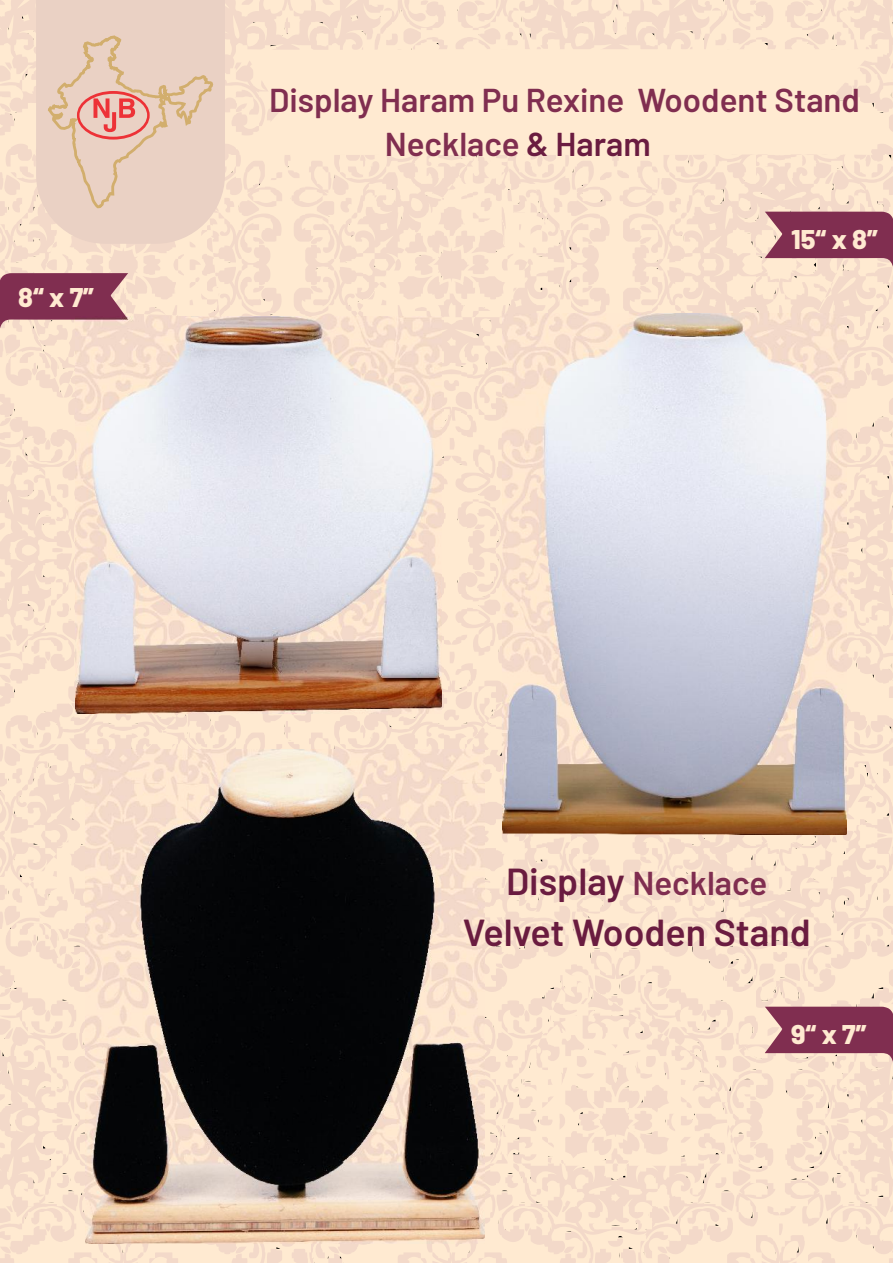
<style>
.page{position:relative;width:893px;height:1263px;background:#ffead1}
.page>*{position:absolute;margin:0;border:0;box-sizing:border-box;transform-origin:0 0}
.t1{font:600 37.5px "Barlow";color:#6a1c40}
.t2{font:600 33px "Barlow";color:#802e50}
.t3{font:800 27px "Barlow";color:#ffead1}
.s1{color:#6a1c40}
.s2{font-size:37.5px;color:#6a1c40}
</style>
<div class="page">
<img style="left:0;top:112px;width:835px;height:1151px">
<svg style="left:0;top:273px;width:128px;height:55px;background:#934b64"></svg>
<svg style="left:241px;top:49px;width:634px;height:107px"></svg>
<svg style="left:36px;top:0;width:189px;height:244px;background:#ecd3c5"></svg>
<svg style="left:46px;top:31px;width:167px;height:179px;background:#e8c8b8"></svg>
<img style="left:76px;top:316px;width:366px;height:398px">
<img style="left:85px;top:750px;width:400px;height:493px">
<img style="left:502px;top:313px;width:345px;height:521px">
<svg style="left:765px;top:212px;width:128px;height:55px"></svg>
<svg style="left:765px;top:1007px;width:128px;height:55px;background:#9a556b"></svg>
<p class="t3" style="left:18px;top:280px;width:77px">8“ x 7”</p>
<p class="t2" style="left:269px;top:79px;width:592px">Display Haram Pu Rexine Woodent Stand</p>
<p class="t2" style="left:385px;top:123px;width:267px">Necklace <span class="s1">&amp; Haram</span></p>
<p class="t3" style="left:791px;top:222px;width:88px">15“ x 8”</p>
<p class="t2" style="left:506px;top:862px;width:263px"><span class="s2">Display</span> Necklace</p>
<p class="t1" style="left:463px;top:908px;width:349px">Velvet Wooden Stand</p>
<p class="t3" style="left:791px;top:1017px;width:77px">9“ x 7”</p>
</div>
